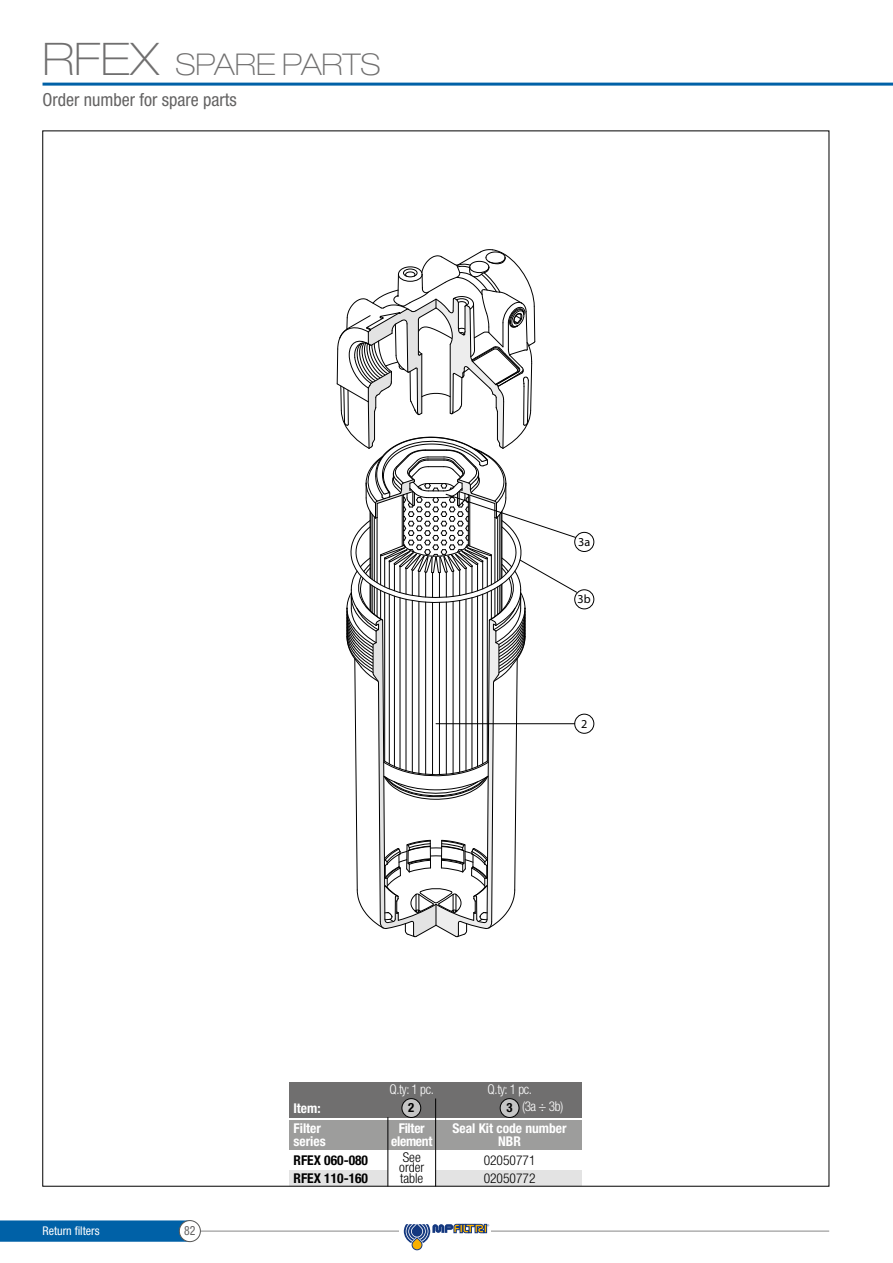
<style>
.page{position:relative;width:893px;height:1263px;background:#fff}
.page>*{position:absolute;margin:0;border:0;box-sizing:border-box;transform-origin:0 0}
.t1{font:100 expanded 30px "Helvetica Neue LT Std";color:#706f6f}
.t2{font:condensed 18px "Helvetica Neue LT Std";color:#646363}
.t3{font:700 condensed 13.5px/20.4px "Helvetica Neue LT Std";color:#fff}
.t4{font:300 condensed 13.5px/10.5px "Helvetica Neue LT Std";color:#000}
.t5{font:300 condensed 13.5px/17.2px "Helvetica Neue LT Std";letter-spacing:-.03em;color:#fff}
.t6{font:700 condensed 13.5px/18px "Helvetica Neue LT Std";color:#000}
.t7{font:700 condensed 13.5px "Helvetica Neue LT Std";letter-spacing:-.02em;color:#fff}
.t8{font:condensed 12.75px "Helvetica Neue LT Std";color:#646363;scale:.92 1}
.t9{font:700 condensed 12.75px "Helvetica Neue LT Std";color:#000}
.t10{font:12.15px "Myriad Pro";color:#000}
.t11{font:condensed 12px "Helvetica Neue LT Std";color:#fff}
.s1{font-size:45px}
.s2{font-weight:700;font-size:12.75px;color:#000}
</style>
<div class="page">
<hr style="left:43px;top:83px;width:850px;height:3px;background:#0061a7">
<div style="left:289px;top:1170px;width:99px;height:16px;background:#e3e3e3"></div>
<div style="left:435px;top:1170px;width:147px;height:16px;background:#e3e3e3"></div>
<div style="left:289px;top:1120px;width:293px;height:29px;background:#9d9d9c"></div>
<div style="left:289px;top:1082px;width:293px;height:35px;background:#706f6f"></div>
<hr style="left:388px;top:1117px;width:1px;height:69px;background:#000">
<hr style="left:435px;top:1098px;width:1px;height:88px;background:#000">
<svg style="left:402px;top:1098px;width:19px;height:19px"></svg>
<div style="left:402px;top:1098px;width:19px;height:19px;border:1px solid #000;border-radius:50%"></div>
<svg style="left:500px;top:1098px;width:19px;height:19px"></svg>
<div style="left:500px;top:1098px;width:19px;height:19px;border:1px solid #000;border-radius:50%"></div>
<svg style="left:336px;top:249px;width:259px;height:689px"></svg>
<hr style="left:200px;top:1231px;width:629px;height:1px;background:#878787">
<svg style="left:0;top:1220px;width:195px;height:22px"></svg>
<div style="left:179px;top:1220px;width:21px;height:21px;background:#fff;border-radius:50%"></div>
<div style="left:179px;top:1220px;width:21px;height:22px;border:1px solid #575756;border-radius:50%"></div>
<svg style="left:404px;top:1224px;width:85px;height:26px"></svg>
<h1 class="t1" style="left:43px;top:46px;width:339px"><span class="s1">RFEX</span> SPARE PARTS</h1>
<h2 class="t2" style="left:43px;top:89px;width:196px">Order number for spare parts</h2>
<p class="t10" style="left:578px;top:534px;width:14px">3a</p>
<p class="t10" style="left:578px;top:592px;width:15px">3b</p>
<p class="t10" style="left:581px;top:716px;width:8px">2</p>
<p class="t11" style="left:43px;top:1223px;width:59px">Return filters</p>
<p class="t8" style="left:184px;top:1223px;width:14px">82</p>
<p class="t3" style="left:293px;top:1097px;width:29px">Item:<br>Filter</p>
<p class="t3" style="left:293px;top:1131px;width:34px">series</p>
<p class="t6" style="left:293px;top:1151px;width:76px">RFEX 060-080<br>RFEX 110-160</p>
<p class="t5" style="left:389px;top:1081px;width:46px">Q.ty: 1 pc.</p>
<p class="t5" style="left:506px;top:1081px;width:58px;text-indent:-19px">Q.ty: 1 pc.<br><span class="s2">3</span> (3a ÷ 3b)</p>
<p class="t9" style="left:408px;top:1100px;width:8px">2</p>
<p class="t3" style="left:399px;top:1118px;width:28px">Filter</p>
<p class="t3" style="left:452px;top:1118px;width:116px">Seal Kit code number</p>
<p class="t7" style="left:391px;top:1133px;width:43px">element</p>
<p class="t3" style="left:498px;top:1131px;width:24px">NBR</p>
<p class="t4" style="left:484px;top:1150px;width:53px;line-height:18.5px">02050771<br>02050772</p>
<p class="t4" style="left:399px;top:1151px;width:27px">See order table</p>
</div>
